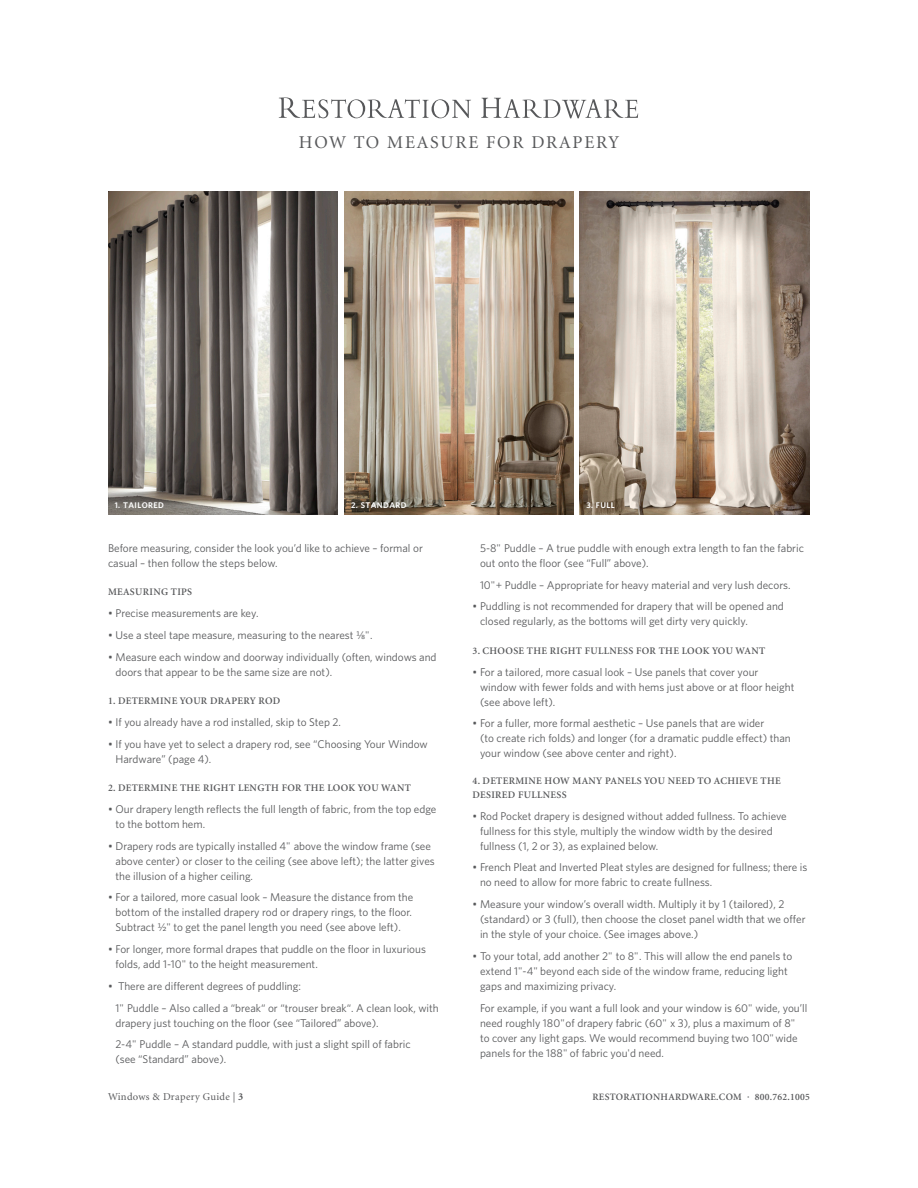
<style>
.page{position:relative;width:918px;height:1188px;background:#fff}
.page>*{position:absolute;margin:0;border:0;box-sizing:border-box;transform-origin:0 0}
.t1{font:18px "Minion";letter-spacing:.1em;color:#57585a}
.t2{font:11.25px/15px "Whitney";color:#57585a}
.t3{font:10.5px "Minion";letter-spacing:.03em;color:#57585a}
.t4{font:600 10.05px/13.5px "Minion";letter-spacing:.03em;color:#57585a}
.t5{font:600 9.75px "Minion";letter-spacing:.03em;color:#57585a}
.t6{font:600 8.25px "Whitney";letter-spacing:.05em;color:#fff}
.s1{font-family:"Whitney Numeric"}
.s2{font-weight:700}
</style>
<div class="page">
<img style="left:580px;top:191px;width:230px;height:323px">
<img style="left:344px;top:191px;width:230px;height:323px">
<img style="left:108px;top:191px;width:230px;height:323px">
<svg style="left:279px;top:97px;width:192px;height:21px"></svg>
<svg style="left:481px;top:98px;width:157px;height:20px"></svg>
<p class="t1" style="left:299px;top:133px;width:322px">HOW TO MEASURE FOR DRAPERY</p>
<p class="t6" style="left:115px;top:500px;width:51px">1. TAILORED</p>
<p class="t6" style="left:351px;top:500px;width:57px">2. STANDARD</p>
<p class="t6" style="left:586px;top:500px;width:30px">3. FULL</p>
<p class="t2" style="left:108px;top:540px;width:316px">Before measuring, consider the look you’d like to achieve – formal or casual – then follow the steps below.</p>
<p class="t4" style="left:108px;top:586px;width:86px">MEASURING TIPS</p>
<p class="t2" style="left:108px;top:605px;width:152px">• Precise measurements are key.</p>
<p class="t2" style="left:108px;top:627px;width:266px">• Use a steel tape measure, measuring to the nearest <span class="s1">V</span>".</p>
<p class="t2" style="left:116px;top:649px;width:323px;text-indent:-8px">• Measure each window and doorway individually (often, windows and doors that appear to be the same size are not).</p>
<p class="t4" style="left:108px;top:694px;width:174px">1. DETERMINE YOUR DRAPERY ROD</p>
<p class="t2" style="left:108px;top:714px;width:235px">• If you already have a rod installed, skip to Step 2.</p>
<p class="t2" style="left:116px;top:736px;width:314px;text-indent:-8px">• If you have yet to select a drapery rod, see “Choosing Your Window<br>Hardware” (page 4).</p>
<p class="t4" style="left:108px;top:781px;width:304px">2. DETERMINE THE RIGHT LENGTH FOR THE LOOK YOU WANT</p>
<p class="t2" style="left:116px;top:801px;width:322px;text-indent:-8px">• Our drapery length reflects the full length of fabric, from the top edge to the bottom hem.</p>
<p class="t2" style="left:116px;top:838px;width:321px;text-indent:-8px">• Drapery rods are typically installed 4" above the window frame (see above center) or closer to the ceiling (see above left); the latter gives the illusion of a higher ceiling.</p>
<p class="t2" style="left:108px;top:890px;width:307px;text-align:center">• For a tailored, more casual look – Measure the distance from the bottom of the installed drapery rod or drapery rings, to the floor.<br>Subtract <span class="s1">½</span>" to get the panel length you need (see above left).</p>
<p class="t2" style="left:116px;top:941px;width:312px;text-indent:-8px">• For longer, more formal drapes that puddle on the floor in luxurious folds, add 1-10" to the height measurement.</p>
<p class="t2" style="left:108px;top:978px;width:195px">• There are different degrees of puddling:</p>
<p class="t2" style="left:116px;top:1000px;width:325px">1" Puddle – Also called a “break“ or “trouser break“. A clean look, with drapery just touching on the floor (see “Tailored” above).</p>
<p class="t2" style="left:116px;top:1037px;width:297px">2-4" Puddle – A standard puddle, with just a slight spill of fabric (see “Standard” above).</p>
<p class="t2" style="left:480px;top:540px;width:326px">5-8" Puddle – A true puddle with enough extra length to fan the fabric out onto the floor (see “Full” above).</p>
<p class="t2" style="left:480px;top:577px;width:312px">10"+ Puddle – Appropriate for heavy material and very lush decors.</p>
<p class="t2" style="left:480px;top:599px;width:305px;text-indent:-8px">• Puddling is not recommended for drapery that will be opened and closed regularly, as the bottoms will get dirty very quickly.</p>
<p class="t4" style="left:472px;top:644px;width:294px">3. CHOOSE THE RIGHT FULLNESS FOR THE LOOK YOU WANT</p>
<p class="t2" style="left:480px;top:664px;width:316px;text-indent:-8px">• For a tailored, more casual look – Use panels that cover your window with fewer folds and with hems just above or at floor height (see above left).</p>
<p class="t2" style="left:480px;top:716px;width:312px;text-indent:-8px">• For a fuller, more formal aesthetic – Use panels that are wider<br>(to create rich folds) and longer (for a dramatic puddle effect) than your window (see above center and right).</p>
<p class="t4" style="left:472px;top:775px;width:310px">4. DETERMINE HOW MANY PANELS YOU NEED TO ACHIEVE THE<br>DESIRED FULLNESS</p>
<p class="t2" style="left:480px;top:808px;width:308px;text-indent:-8px">• Rod Pocket drapery is designed without added fullness. To achieve fullness for this style, multiply the window width by the desired fullness (1, 2 or 3), as explained below.</p>
<p class="t2" style="left:480px;top:860px;width:329px;text-indent:-8px">• French Pleat and Inverted Pleat styles are designed for fullness; there is no need to allow for more fabric to create fullness.</p>
<p class="t2" style="left:480px;top:896px;width:327px;text-indent:-8px">• Measure your window’s overall width. Multiply it by 1 (tailored), 2 (standard) or 3 (full), then choose the closet panel width that we offer in the style of your choice. (See images above.)</p>
<p class="t2" style="left:480px;top:948px;width:314px;text-indent:-8px">• To your total, add another 2" to 8". This will allow the end panels to extend 1"-4" beyond each side of the window frame, reducing light gaps and maximizing privacy.</p>
<p class="t2" style="left:480px;top:1000px;width:329px">For example, if you want a full look and your window is 60" wide, you’ll need roughly 180" of drapery fabric (60" x 3), plus a maximum of 8" to cover any light gaps. We would recommend buying two 100" wide panels for the 188" of fabric you'd need.</p>
<p class="t3" style="left:108px;top:1092px;width:137px">Windows &amp; Drapery Guide | <span class="s2">3</span></p>
<p class="t5" style="left:592px;top:1092px;width:219px">RESTORATIONHARDWARE.COM <sup>•</sup> 800.762.1005</p>
</div>
